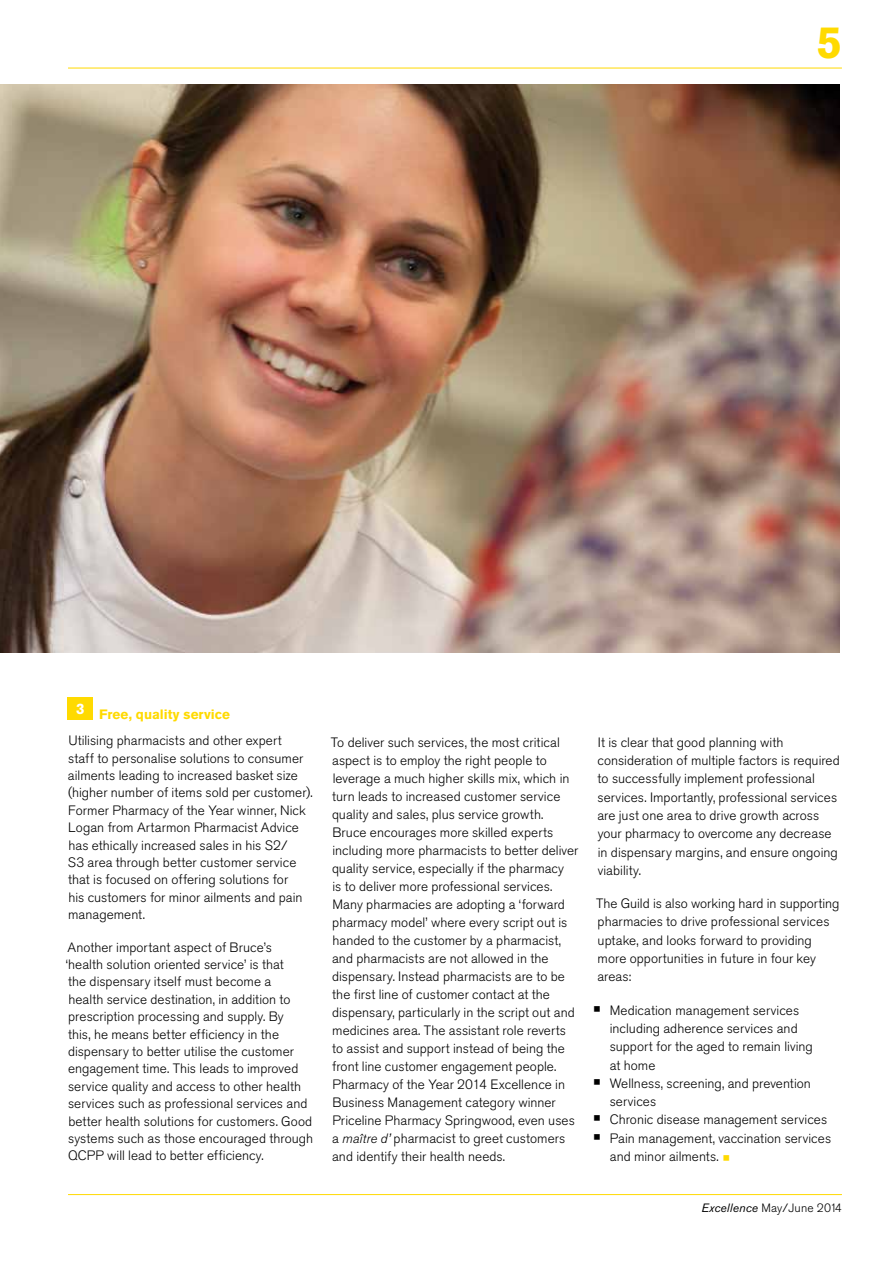
<style>
.page{position:relative;width:893px;height:1263px;background:#fff}
.page>*{position:absolute;margin:0;border:0;box-sizing:border-box;transform-origin:0 0}
.t1{font:700 45px "Akzidenz Grotesk BE";color:#ffda00}
.t2{font:300 13.5px/18px "Akzidenz Grotesk BE";letter-spacing:.005em;color:#000}
.t3{font:300 12px "Akzidenz Grotesk BE";letter-spacing:.01em;color:#000}
.s1{font-weight:700;color:#ffda00}
.s2{font-style:italic}
.s3{font-size:25.5px}
.s4{font-size:25.5px;color:#ffda00}
.s5{font-weight:400;font-style:italic}
</style>
<div class="page">
<hr style="left:68px;top:1194px;width:774px;height:1px;background:#ffda00">
<hr style="left:68px;top:68px;width:774px;height:1px;background:#ffda00">
<img style="left:0;top:84px;width:840px;height:569px">
<div style="left:68px;top:697px;width:25px;height:23px;background:#ffda00"></div>
<h1 class="t1" style="left:817px;top:16px;width:27px">5</h1>
<p class="t2" style="left:68px;top:702px;width:215px;line-height:26px;text-indent:8px"><sup>3</sup> <span class="s1">Free, quality service<br></span>Utilising pharmacists and other expert</p>
<p class="t2" style="left:68px;top:749px;width:246px;line-height:17.4px">staff to personalise solutions to consumer ailments leading to increased basket size (higher number of items sold per customer).<br>Former Pharmacy of the Year winner, Nick Logan from Artarmon Pharmacist Advice has ethically increased sales in his S2/<br>S3 area through better customer service that is focused on offering solutions for<br>his customers for minor ailments and pain management.</p>
<p class="t2" style="left:66px;top:938px;width:249px;line-height:17.4px">Another important aspect of Bruce’s<br>‘health solution oriented service’ is that<br>the dispensary itself must become a<br>health service destination, in addition to prescription processing and supply. By<br>this, he means better efficiency in the dispensary to better utilise the customer engagement time. This leads to improved service quality and access to other health services such as professional services and better health solutions for customers. Good systems such as those encouraged through QCPP will lead to better efficiency.</p>
<p class="t2" style="left:331px;top:733px;width:249px">To deliver such services, the most critical aspect is to employ the right people to leverage a much higher skills mix, which in turn leads to increased customer service quality and sales, plus service growth.<br>Bruce encourages more skilled experts including more pharmacists to better deliver quality service, especially if the pharmacy<br>is to deliver more professional services.<br>Many pharmacies are adopting a ‘forward pharmacy model’ where every script out is handed to the customer by a pharmacist, and pharmacists are not allowed in the dispensary. Instead pharmacists are to be the first line of customer contact at the dispensary, particularly in the script out and medicines area. The assistant role reverts to assist and support instead of being the front line customer engagement people.<br>Pharmacy of the Year 2014 Excellence in Business Management category winner Priceline Pharmacy Springwood, even uses a <span class="s2">maître d’</span> pharmacist to greet customers and identify their health needs.</p>
<p class="t2" style="left:597px;top:733px;width:244px">It is clear that good planning with consideration of multiple factors is required to successfully implement professional services. Importantly, professional services are just one area to drive growth across your pharmacy to overcome any decrease in dispensary margins, and ensure ongoing viability.</p>
<p class="t2" style="left:596px;top:894px;width:245px">The Guild is also working hard in supporting pharmacies to drive professional services uptake, and looks forward to providing more opportunities in future in four key areas:</p>
<p class="t2" style="left:610px;top:1001px;width:205px;text-indent:-17px"><span class="s3">•</span> Medication management services including adherence services and support for the aged to remain living at home</p>
<p class="t2" style="left:610px;top:1074px;width:203px;text-indent:-17px"><span class="s3">•</span> Wellness, screening, and prevention services</p>
<p class="t2" style="left:593px;top:1111px;width:236px"><span class="s3">•</span> Chronic disease management services</p>
<p class="t2" style="left:610px;top:1129px;width:223px;line-height:18.8px;text-indent:-17px"><span class="s3">•</span> Pain management, vaccination services and minor ailments. <span class="s4">•</span></p>
<p class="t3" style="left:701px;top:1201px;width:142px"><span class="s5">Excellence</span> May/June 2014</p>
</div>
